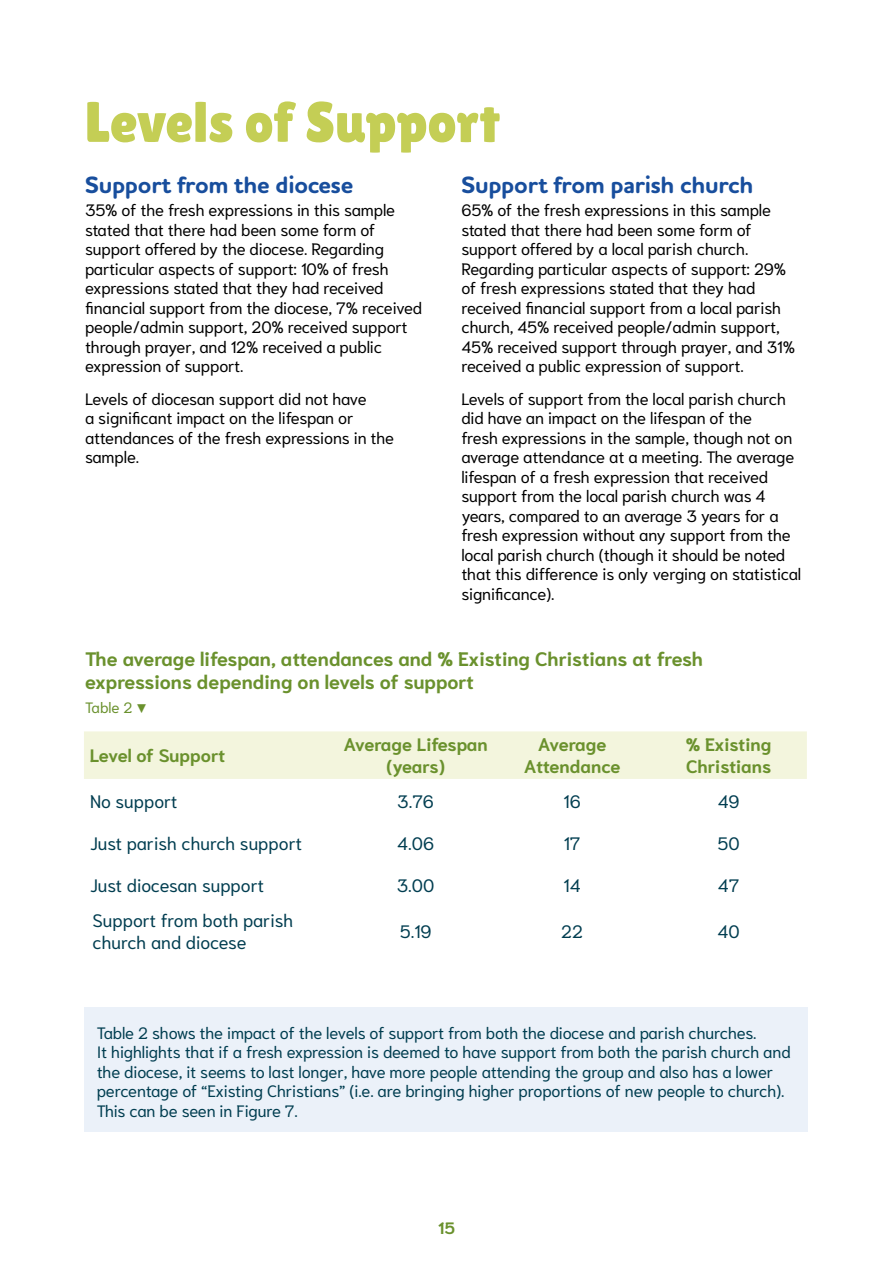
<style>
.page{position:relative;width:893px;height:1263px;background:#fff}
.page>*{position:absolute;margin:0;border:0;box-sizing:border-box;transform-origin:0 0}
.t1{font:57px "Lilita One";letter-spacing:-.01em;color:#c4ce55}
.t2{font:700 24px "Houschka Rounded";letter-spacing:-.01em;color:#184e9d}
.t3{font:700 19.5px/23.4px "Niramit";color:#6a912d}
.t4{font:18px/21.6px "Niramit";color:#003d50}
.t5{font:700 18px/21.6px "Niramit";color:#6a912d;text-align:center}
.t6{font:700 18px/21.6px "Niramit";letter-spacing:-.025em;color:#6a912d;text-align:center}
.t7{font:16.5px/19.5px "Niramit";letter-spacing:-.01em;color:#000}
.t8{font:16.5px/19.5px "Niramit";letter-spacing:-.01em;color:#003d50}
.t9{font:700 16.5px "Niramit";color:#6a912d}
.t10{font:15px "Niramit";color:#6a912d}
.s1{font-weight:700}
</style>
<div class="page">
<div style="left:84px;top:1008px;width:724px;height:124px;background:#ebf1f9"></div>
<div style="left:84px;top:731px;width:723px;height:48px;background:#f3f5dd"></div>
<h1 class="t1" style="left:85px;top:89px;width:416px">Levels of Support</h1>
<h2 class="t2" style="left:85px;top:169px;width:270px">Support from the diocese</h2>
<p class="t7" style="left:85px;top:201px;width:339px">35% of the fresh expressions in this sample stated that there had been some form of support offered by the diocese. Regarding particular aspects of support: 10% of fresh expressions stated that they had received financial support from the diocese, 7% received people/admin support, 20% received support through prayer, and 12% received a public expression of support.</p>
<p class="t7" style="left:85px;top:389px;width:311px">Levels of diocesan support did not have<br>a significant impact on the lifespan or attendances of the fresh expressions in the sample.</p>
<h2 class="t2" style="left:461px;top:169px;width:293px">Support from parish church</h2>
<p class="t7" style="left:461px;top:201px;width:335px">65% of the fresh expressions in this sample stated that there had been some form of support offered by a local parish church.<br>Regarding particular aspects of support: 29% of fresh expressions stated that they had received financial support from a local parish church, 45% received people/admin support, 45% received support through prayer, and 31% received a public expression of support.</p>
<p class="t7" style="left:461px;top:389px;width:341px">Levels of support from the local parish church did have an impact on the lifespan of the<br>fresh expressions in the sample, though not on average attendance at a meeting. The average lifespan of a fresh expression that received support from the local parish church was 4 years, compared to an average 3 years for a fresh expression without any support from the local parish church (though it should be noted that this difference is only verging on statistical significance).</p>
<p class="t3" style="left:85px;top:647px;width:619px">The average lifespan, attendances and % Existing Christians at fresh expressions depending on levels of support</p>
<p class="t10" style="left:85px;top:694px;width:63px">Table 2 <span class="s1">▼</span></p>
<p class="t5" style="left:90px;top:745px;width:137px">Level of Support</p>
<p class="t6" style="left:343px;top:734px;width:146px">Average Lifespan (years)</p>
<p class="t5" style="left:524px;top:734px;width:98px">Average<br>Attendance</p>
<p class="t5" style="left:686px;top:734px;width:87px;text-align:left">% Existing<br>Christians</p>
<p class="t4" style="left:90px;top:791px;width:89px">No support</p>
<p class="t4" style="left:397px;top:791px;width:38px">3.76</p>
<p class="t4" style="left:564px;top:791px;width:19px">16</p>
<p class="t4" style="left:718px;top:791px;width:23px">49</p>
<p class="t4" style="left:90px;top:832px;width:213px">Just parish church support</p>
<p class="t4" style="left:397px;top:832px;width:38px">4.06</p>
<p class="t4" style="left:564px;top:832px;width:18px">17</p>
<p class="t4" style="left:717px;top:832px;width:24px">50</p>
<p class="t4" style="left:90px;top:875px;width:176px">Just diocesan support</p>
<p class="t4" style="left:397px;top:875px;width:39px">3.00</p>
<p class="t4" style="left:564px;top:875px;width:19px">14</p>
<p class="t4" style="left:718px;top:875px;width:23px">47</p>
<p class="t4" style="left:93px;top:910px;width:202px">Support from both parish church and diocese</p>
<p class="t4" style="left:400px;top:920px;width:33px">5.19</p>
<p class="t4" style="left:561px;top:920px;width:23px">22</p>
<p class="t4" style="left:718px;top:920px;width:24px">40</p>
<p class="t8" style="left:97px;top:1023px;width:695px">Table 2 shows the impact of the levels of support from both the diocese and parish churches.<br>It highlights that if a fresh expression is deemed to have support from both the parish church and the diocese, it seems to last longer, have more people attending the group and also has a lower percentage of “Existing Christians” (i.e. are bringing higher proportions of new people to church).<br>This can be seen in Figure 7.</p>
<p class="t9" style="left:438px;top:1219px;width:18px">15</p>
</div>
